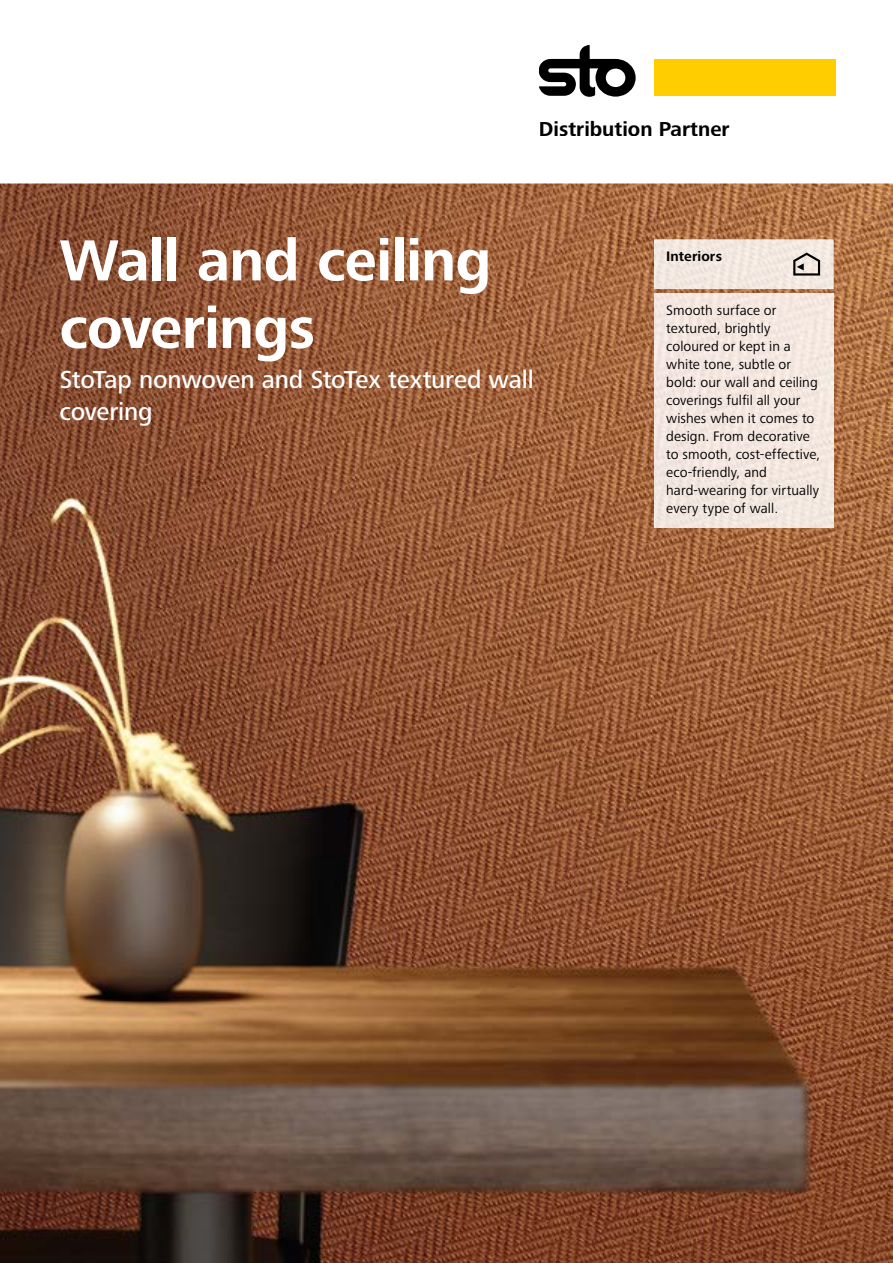
<style>
.page{position:relative;width:893px;height:1263px;background:#fff}
.page>*{position:absolute;margin:0;border:0;box-sizing:border-box;transform-origin:0 0}
.t1{font:700 60px/67.5px "Frutiger Next LTW1 G";letter-spacing:-.015em;color:#fff}
.t2{font:500 25.5px/31.5px "Frutiger Next LTW1 G";letter-spacing:-.01em;color:#fff}
.t3{font:700 21px "Frutiger Next LTW1 G";color:#000}
.t4{font:14.25px/18px "Frutiger Next LTW1 G";letter-spacing:.005em;color:#000}
.t5{font:700 14.25px "Frutiger Next LTW1 G";letter-spacing:.005em;color:#000}
</style>
<div class="page">
<img style="left:0;top:184px;width:893px;height:1079px">
<div style="left:654px;top:240px;width:179px;height:49px;background:#f3e8e0"></div>
<div style="left:654px;top:294px;width:179px;height:234px;background:#f3e7e0"></div>
<svg style="left:539px;top:45px;width:97px;height:52px"></svg>
<div style="left:654px;top:59px;width:181px;height:37px;background:#ffcd00"></div>
<img style="left:793px;top:253px;width:27px;height:23px">
<h3 class="t3" style="left:539px;top:117px;width:192px">Distribution Partner</h3>
<h1 class="t1" style="left:60px;top:229px;width:433px">Wall and ceiling coverings</h1>
<h2 class="t2" style="left:60px;top:365px;width:476px">StoTap nonwoven and StoTex textured wall covering</h2>
<p class="t5" style="left:666px;top:248px;width:57px">Interiors</p>
<p class="t4" style="left:666px;top:302px;width:155px">Smooth surface or textured, brightly coloured or kept in a white tone, subtle or bold: our wall and ceiling coverings fulfil all your wishes when it comes to design. From decorative to smooth, cost-effective, eco-friendly, and hard-wearing for virtually every type of wall.</p>
</div>
